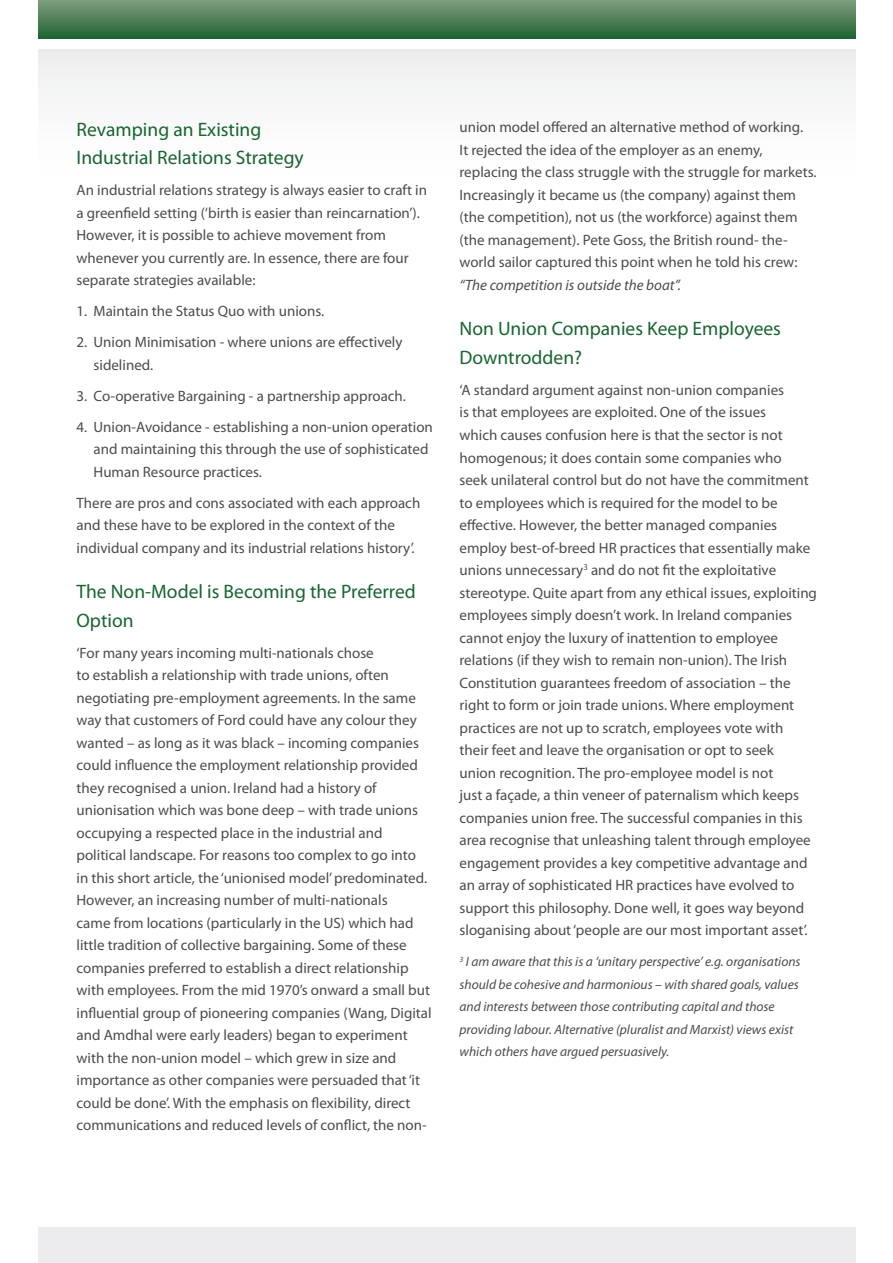
<style>
.page{position:relative;width:893px;height:1263px;background:#fff}
.page>*{position:absolute;margin:0;border:0;box-sizing:border-box;transform-origin:0 0}
.t1{font:19.5px/28.5px "Myriad Pro";color:#196431}
.t2{font:15px/22.5px "Myriad Pro";color:#4b4c4d}
.t3{font:italic 15px "Myriad Pro";color:#4b4c4d}
.t4{font:italic 13.5px/22.5px "Myriad Pro";color:#4b4c4d}
</style>
<div class="page">
<div style="left:38px;top:49px;width:817px;height:145px;background:#f9f9f9"></div>
<div style="left:38px;top:0;width:817px;height:38px;background:linear-gradient(to bottom,#829e7e,#226634)"></div>
<div style="left:38px;top:1228px;width:817px;height:35px;background:#ececee"></div>
<h1 class="t1" style="left:77px;top:115px;width:229px">Revamping an Existing<br>Industrial Relations Strategy</h1>
<p class="t2" style="left:77px;top:179px;width:352px">An industrial relations strategy is always easier to craft in a greenfield setting (‘birth is easier than reincarnation’).<br>However, it is possible to achieve movement from whenever you currently are. In essence, there are four separate strategies available:</p>
<p class="t2" style="left:77px;top:300px;width:249px">1. Maintain the Status Quo with unions.</p>
<p class="t2" style="left:94px;top:331px;width:310px;text-indent:-17px">2. Union Minimisation - where unions are effectively sidelined.</p>
<p class="t2" style="left:77px;top:384px;width:331px">3. Co-operative Bargaining - a partnership approach.</p>
<p class="t2" style="left:94px;top:415px;width:341px;text-indent:-17px">4. Union-Avoidance - establishing a non-union operation and maintaining this through the use of sophisticated<br>Human Resource practices.</p>
<p class="t2" style="left:77px;top:491px;width:345px">There are pros and cons associated with each approach and these have to be explored in the context of the individual company and its industrial relations history’.</p>
<h1 class="t1" style="left:77px;top:577px;width:341px">The Non-Model is Becoming the Preferred<br>Option</h1>
<p class="t2" style="left:77px;top:641px;width:357px">‘For many years incoming multi-nationals chose<br>to establish a relationship with trade unions, often negotiating pre-employment agreements. In the same way that customers of Ford could have any colour they wanted – as long as it was black – incoming companies could influence the employment relationship provided they recognised a union. Ireland had a history of unionisation which was bone deep – with trade unions occupying a respected place in the industrial and political landscape. For reasons too complex to go into<br>in this short article, the ‘unionised model’ predominated.<br>However, an increasing number of multi-nationals<br>came from locations (particularly in the US) which had little tradition of collective bargaining. Some of these companies preferred to establish a direct relationship with employees. From the mid 1970’s onward a small but influential group of pioneering companies (Wang, Digital and Amdhal were early leaders) began to experiment with the non-union model – which grew in size and importance as other companies were persuaded that ‘it could be done’. With the emphasis on flexibility, direct communications and reduced levels of conflict, the non-</p>
<p class="t2" style="left:459px;top:116px;width:358px">union model offered an alternative method of working.<br>It rejected the idea of the employer as an enemy, replacing the class struggle with the struggle for markets.<br>Increasingly it became us (the company) against them (the competition), not us (the workforce) against them (the management). Pete Goss, the British round- the&shy;world sailor captured this point when he told his crew:</p>
<p class="t3" style="left:459px;top:276px;width:223px">“The competition is outside the boat”.</p>
<h1 class="t1" style="left:459px;top:314px;width:323px">Non Union Companies Keep Employees<br>Downtrodden?</h1>
<p class="t2" style="left:459px;top:378px;width:359px">‘A standard argument against non-union companies<br>is that employees are exploited. One of the issues<br>which causes confusion here is that the sector is not homogenous; it does contain some companies who<br>seek unilateral control but do not have the commitment to employees which is required for the model to be effective. However, the better managed companies employ best-of-breed HR practices that essentially make unions unnecessary<sup>3</sup> and do not fit the exploitative stereotype. Quite apart from any ethical issues, exploiting employees simply doesn’t work. In Ireland companies cannot enjoy the luxury of inattention to employee relations (if they wish to remain non-union). The Irish Constitution guarantees freedom of association – the right to form or join trade unions. Where employment practices are not up to scratch, employees vote with<br>their feet and leave the organisation or opt to seek<br>union recognition. The pro-employee model is not<br>just a façade, a thin veneer of paternalism which keeps companies union free. The successful companies in this area recognise that unleashing talent through employee engagement provides a key competitive advantage and an array of sophisticated HR practices have evolved to support this philosophy. Done well, it goes way beyond sloganising about ‘people are our most important asset’.</p>
<p class="t4" style="left:459px;top:950px;width:343px"><sup>3</sup> I am aware that this is a ‘unitary perspective’ e.g. organisations should be cohesive and harmonious – with shared goals, values and interests between those contributing capital and those providing labour. Alternative (pluralist and Marxist) views exist which others have argued persuasively.</p>
</div>
